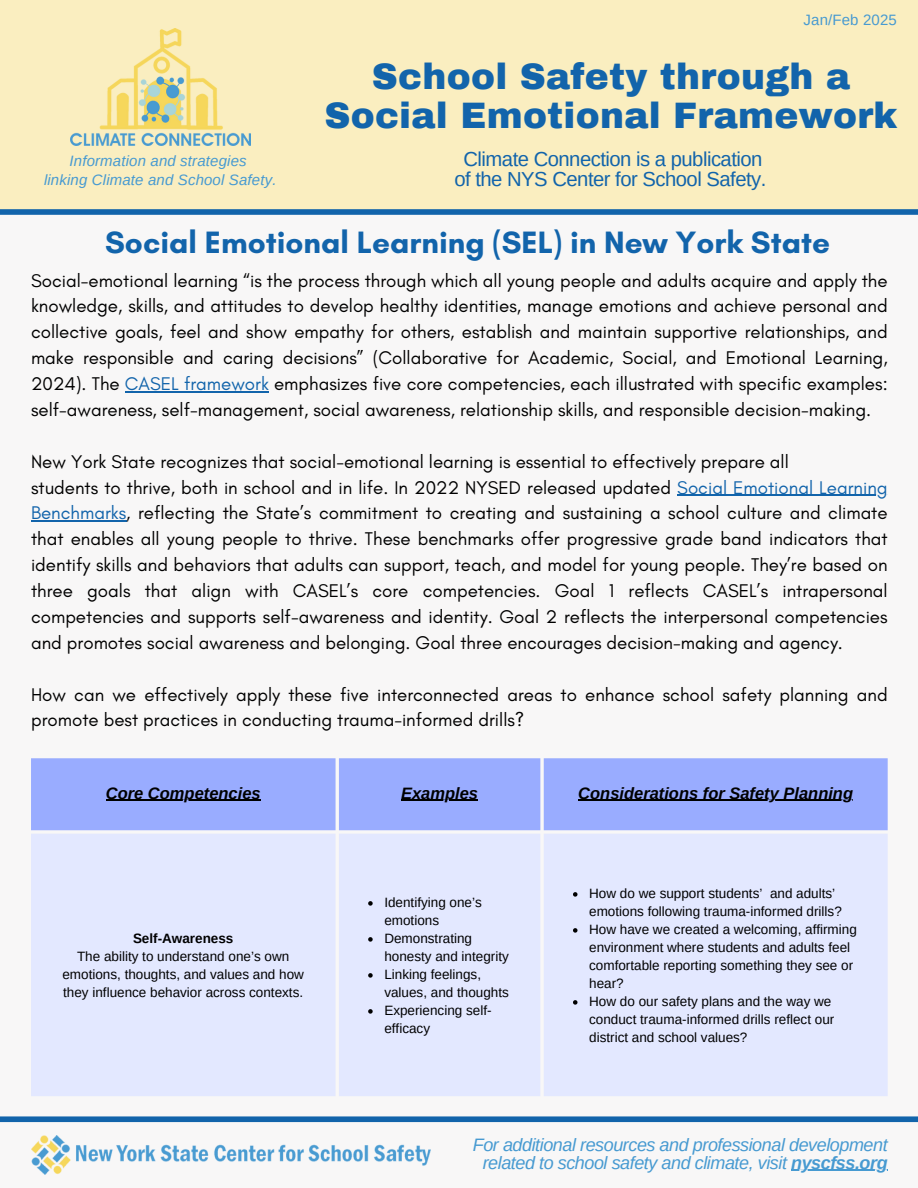
<style>
.page{position:relative;width:918px;height:1188px;background:#f8f7f7}
.page>*{position:absolute;margin:0;border:0;box-sizing:border-box;transform-origin:0 0}
.t1{font:900 36px/39.3px "Archivo";letter-spacing:.01em;color:#1264ab;text-align:center}
.t2{font:700 31.5px "Glacial Indifference";color:#1264ab}
.t3{font:20.25px/20.2px "Arimo";letter-spacing:-.025em;color:#1264ab;text-align:center}
.t4{font:18.75px/25.8px "Glacial Indifference";color:#000;text-align:justify}
.t5{font:italic 18px/18px "Arimo";letter-spacing:-.025em;color:#479ad1;text-align:center}
.t6{font:italic 700 16.5px "Arimo";color:#000}
.t7{font:italic 15px "Arimo";letter-spacing:.01em;color:#479ad1}
.t8{font:15px "Arimo";letter-spacing:.01em;color:#479ad1}
.t9{font:13.5px/18px "Arimo";color:#000}
.t10{font:700 13.5px "Arimo";color:#000}
.s1{color:#1264ab}
.s2{font-weight:700}
</style>
<div class="page">
<div style="left:0;top:0;width:918px;height:213px;background:#faeec0"></div>
<div style="left:0;top:209px;width:918px;height:6px;background:#1264ab"></div>
<div style="left:0;top:1116px;width:918px;height:6px;background:#1264ab"></div>
<img style="left:70px;top:28px;width:180px;height:117px">
<img style="left:31px;top:1136px;width:399px;height:39px">
<hr style="left:125px;top:391px;width:144px;height:1px;background:#1264ab">
<hr style="left:677px;top:495px;width:211px;height:1px;background:#1264ab">
<hr style="left:31px;top:521px;width:95px;height:1px;background:#1264ab">
<hr style="left:791px;top:1170px;width:96px;height:1px;background:#479ad1">
<div style="left:31px;top:758px;width:857px;height:72px;background:#99acff"></div>
<div style="left:31px;top:834px;width:857px;height:262px;background:#e3e8ff"></div>
<hr style="left:106px;top:800px;width:155px;height:1px;background:#000">
<hr style="left:401px;top:800px;width:77px;height:1px;background:#000">
<hr style="left:578px;top:800px;width:275px;height:1px;background:#000">
<svg style="left:368px;top:901px;width:5px;height:5px"></svg>
<svg style="left:368px;top:937px;width:5px;height:5px"></svg>
<svg style="left:368px;top:973px;width:5px;height:5px"></svg>
<svg style="left:368px;top:1009px;width:5px;height:5px"></svg>
<svg style="left:573px;top:892px;width:5px;height:5px"></svg>
<svg style="left:573px;top:928px;width:5px;height:5px"></svg>
<svg style="left:573px;top:1000px;width:5px;height:5px"></svg>
<h3 class="t8" style="left:804px;top:11px;width:95px">Jan/Feb 2025</h3>
<p class="t7" style="left:70px;top:152px;width:179px">Information and strategies</p>
<p class="t7" style="left:44px;top:172px;width:234px">linking Climate and School Safety.</p>
<h3 class="t1" style="left:324px;top:57px;width:575px">School Safety through a<br>Social Emotional Framework</h3>
<p class="t3" style="left:454px;top:149px;width:314px">Climate Connection is a publication of the NYS Center for School Safety.</p>
<h3 class="t2" style="left:105px;top:223px;width:727px">Social Emotional Learning (SEL) in New York State</h3>
<p class="t4" style="left:31px;top:267px;width:858px">Social-emotional learning “is the process through which all young people and adults acquire and apply the knowledge, skills, and attitudes to develop healthy identities, manage emotions and achieve personal and collective goals, feel and show empathy for others, establish and maintain supportive relationships, and make responsible and caring decisions” (Collaborative for Academic, Social, and Emotional Learning, 2024). The <span class="s1">CASEL framework</span> emphasizes five core competencies, each illustrated with specific examples: self-awareness, self-management, social awareness, relationship skills, and responsible decision-making.</p>
<p class="t4" style="left:31px;top:448px;width:858px">New York State recognizes that social-emotional learning is essential to effectively prepare all<br>students to thrive, both in school and in life. In 2022 NYSED released updated <span class="s1">Social Emotional Learning</span></p>
<h1 class="t4" style="left:31px;top:500px;width:858px"><span class="s1">Benchmarks</span>, reflecting the State’s commitment to creating and sustaining a school culture and climate that enables all young people to thrive. These benchmarks offer progressive grade band indicators that identify skills and behaviors that adults can support, teach, and model for young people. They’re based on three goals that align with CASEL’s core competencies. Goal 1 reflects CASEL’s intrapersonal competencies and supports self-awareness and identity. Goal 2 reflects the interpersonal competencies and promotes social awareness and belonging. Goal three encourages decision-making and agency.</h1>
<h1 class="t4" style="left:31px;top:681px;width:858px">How can we effectively apply these five interconnected areas to enhance school safety planning and promote best practices in conducting trauma-informed drills?</h1>
<p class="t6" style="left:106px;top:784px;width:156px">Core Competencies</p>
<p class="t6" style="left:401px;top:784px;width:78px">Examples</p>
<p class="t6" style="left:578px;top:784px;width:276px">Considerations for Safety Planning</p>
<p class="t10" style="left:133px;top:931px;width:102px">Self-Awareness</p>
<p class="t9" style="left:62px;top:947px;width:243px;text-align:center">The ability to understand one’s own emotions, thoughts, and values and how they influence behavior across contexts.</p>
<p class="t9" style="left:384px;top:893px;width:99px">Identifying one’s emotions</p>
<p class="t9" style="left:384px;top:929px;width:126px">Demonstrating honesty and integrity</p>
<p class="t9" style="left:384px;top:965px;width:126px">Linking feelings, values, and thoughts</p>
<p class="t9" style="left:384px;top:1001px;width:109px">Experiencing self&shy;efficacy</p>
<p class="t9" style="left:589px;top:884px;width:254px">How do we support students’ and adults’ emotions following trauma-informed drills?</p>
<p class="t9" style="left:589px;top:920px;width:269px">How have we created a welcoming, affirming environment where students and adults feel comfortable reporting something they see or hear?</p>
<p class="t9" style="left:589px;top:992px;width:247px">How do our safety plans and the way we conduct trauma-informed drills reflect our district and school values?</p>
<h2 class="t5" style="left:473px;top:1135px;width:416px">For additional resources and professional development related to school safety and climate, visit <span class="s2">nyscfss.org</span></h2>
</div>
